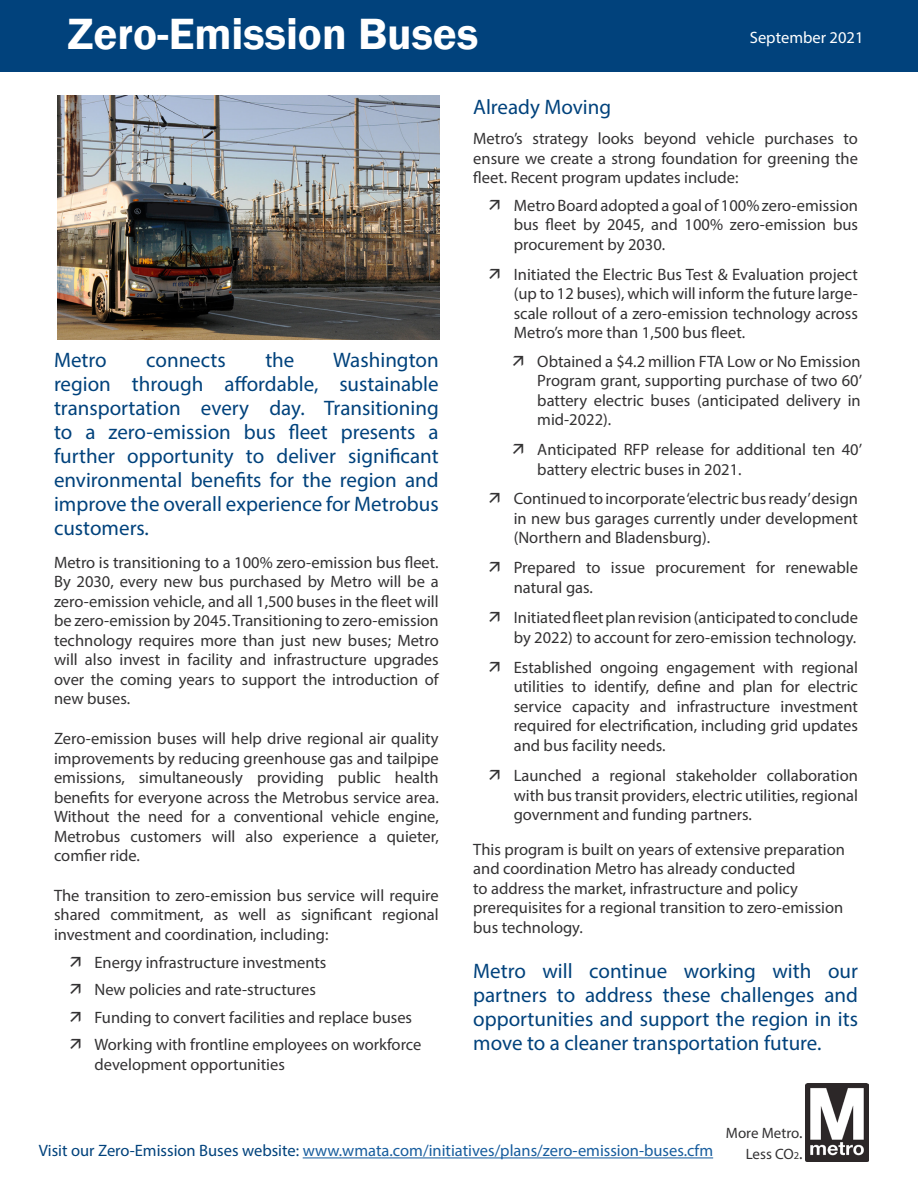
<style>
.page{position:relative;width:918px;height:1188px;background:#fff}
.page>*{position:absolute;margin:0;border:0;box-sizing:border-box;transform-origin:0 0}
.t1{font:600 45px "Franklin Gothic";color:#fff}
.t2{font:21px/24px "Myriad Pro";color:#01427c;text-align:justify}
.t3{font:16.5px/19.5px "Myriad Pro";color:#333233;text-align:justify}
.t4{font:16.5px "Myriad Pro";color:#175d9e}
.t5{font:16.5px "Myriad Pro";color:#fff}
.t6{font:15px/21px "Myriad Pro";color:#333233;text-align:right}
.s1{color:#01427c}
.s2{font-size:16.5px}
.s3{font-size:10.5px}
</style>
<div class="page">
<img style="left:806px;top:1084px;width:63px;height:77px">
<div style="left:0;top:0;width:918px;height:72px;background:#01427c"></div>
<img style="left:58px;top:96px;width:382px;height:243px">
<hr style="left:303px;top:1158px;width:410px;height:1px;background:#175d9e">
<h1 class="t1" style="left:68px;top:6px;width:412px">Zero-Emission Buses</h1>
<p class="t5" style="left:750px;top:27px;width:115px">September 2021</p>
<p class="t2" style="left:54px;top:348px;width:386px;text-indent:279px">Washington region through affordable, sustainable transportation every day. Transitioning to a zero-emission bus fleet presents a further opportunity to deliver significant environmental benefits for the region and improve the overall experience for Metrobus customers.</p>
<p class="t3" style="left:54px;top:552px;width:386px">Metro is transitioning to a 100% zero-emission bus fleet.<br>By 2030, every new bus purchased by Metro will be a zero-emission vehicle, and all 1,500 buses in the fleet will be zero-emission by 2045. Transitioning to zero-emission technology requires more than just new buses; Metro will also invest in facility and infrastructure upgrades over the coming years to support the introduction of new buses.</p>
<p class="t3" style="left:54px;top:729px;width:386px">Zero-emission buses will help drive regional air quality improvements by reducing greenhouse gas and tailpipe emissions, simultaneously providing public health benefits for everyone across the Metrobus service area.<br>Without the need for a conventional vehicle engine, Metrobus customers will also experience a quieter, comfier ride.</p>
<p class="t3" style="left:54px;top:885px;width:386px">The transition to zero-emission bus service will require shared commitment, as well as significant regional investment and coordination, including:</p>
<p class="t3" style="left:94px;top:948px;width:328px;line-height:27.6px;text-align:left">Energy infrastructure investments<br>New policies and rate-structures<br>Funding to convert facilities and replace buses Working with frontline employees on workforce</p>
<p class="t3" style="left:94px;top:1054px;width:192px">development opportunities</p>
<p class="t2" style="left:54px;top:348px;width:54px">Metro</p>
<p class="t2" style="left:146px;top:348px;width:81px">connects</p>
<p class="t2" style="left:265px;top:348px;width:31px">the</p>
<p class="t2" style="left:473px;top:94px;width:140px">Already Moving</p>
<p class="t3" style="left:473px;top:128px;width:386px">Metro’s strategy looks beyond vehicle purchases to ensure we create a strong foundation for greening the fleet. Recent program updates include:</p>
<p class="t3" style="left:514px;top:195px;width:346px">Metro Board adopted a goal of 100% zero-emission bus fleet by 2045, and 100% zero-emission bus procurement by 2030.</p>
<p class="t3" style="left:514px;top:264px;width:346px">Initiated the Electric Bus Test &amp; Evaluation project (up to 12 buses), which will inform the future large&shy;scale rollout of a zero-emission technology across Metro’s more than 1,500 bus fleet.</p>
<p class="t3" style="left:537px;top:351px;width:326px">Obtained a $4.2 million FTA Low or No Emission Program grant, supporting purchase of two 60’ battery electric buses (anticipated delivery in mid-2022).</p>
<p class="t3" style="left:537px;top:440px;width:326px">Anticipated RFP release for additional ten 40’ battery electric buses in 2021.</p>
<p class="t3" style="left:514px;top:488px;width:346px">Continued to incorporate ‘electric bus ready’design in new bus garages currently under development (Northern and Bladensburg).</p>
<p class="t3" style="left:514px;top:558px;width:346px">Prepared to issue procurement for renewable natural gas.</p>
<p class="t3" style="left:514px;top:608px;width:346px">Initiated fleet plan revision (anticipated to conclude by 2022) to account for zero-emission technology.</p>
<p class="t3" style="left:514px;top:657px;width:346px">Established ongoing engagement with regional utilities to identify, define and plan for electric service capacity and infrastructure investment required for electrification, including grid updates and bus facility needs.</p>
<p class="t3" style="left:514px;top:766px;width:346px">Launched a regional stakeholder collaboration with bus transit providers, electric utilities, regional government and funding partners.</p>
<p class="t3" style="left:473px;top:839px;width:373px;text-align:left">This program is built on years of extensive preparation and coordination Metro has already conducted<br>to address the market, infrastructure and policy prerequisites for a regional transition to zero-emission bus technology.</p>
<p class="t2" style="left:473px;top:959px;width:386px">Metro will continue working with our partners to address these challenges and opportunities and support the region in its move to a cleaner transportation future.</p>
<p class="t4" style="left:39px;top:1141px;width:676px"><span class="s1">Visit our Zero-Emission Buses website:</span> www.wmata.com/initiatives/plans/zero-emission-buses.cfm</p>
<p class="t6" style="left:726px;top:1122px;width:78px">More Metro<span class="s2">.<br></span>Less CO<span class="s3">2</span><span class="s2">.</span></p>
</div>
